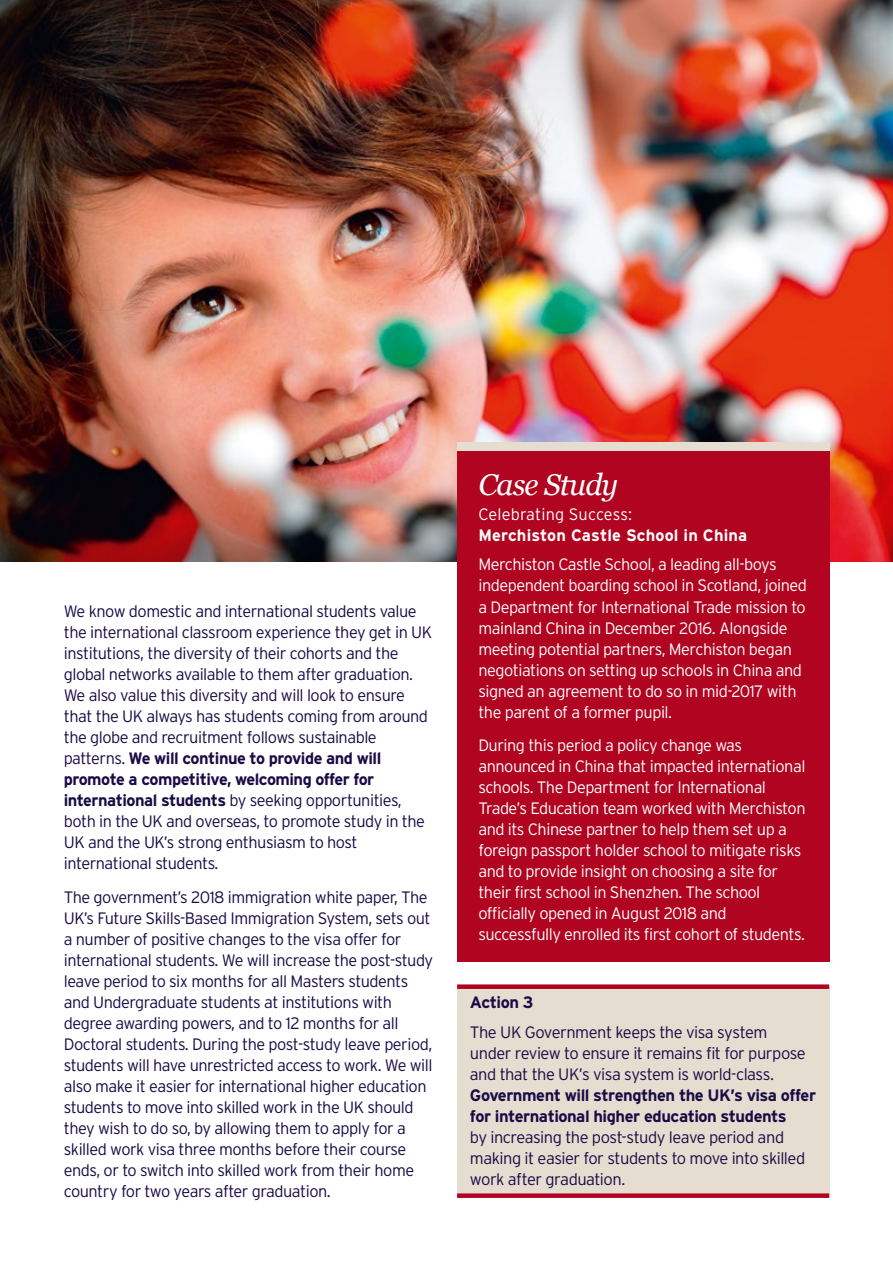
<style>
.page{position:relative;width:893px;height:1263px;background:#fff}
.page>*{position:absolute;margin:0;border:0;box-sizing:border-box;transform-origin:0 0}
.Case_Study_H1{font:italic 30px "Georgia";letter-spacing:-.03em;color:#fff}
.Body_Copy_11pt{font:300 16.5px/21px "Interstate";letter-spacing:-.03em;color:#1a0b46}
.Case_Study_Body_Wh{font:300 16.5px/21px "Interstate";letter-spacing:-.03em;color:#fff}
.Body_Shaded_Red_Bo{font:300 16.5px/21px "Interstate";letter-spacing:-.03em;color:#1a0b46}
.Case_Study_H2{font:700 16.5px/21px "Interstate";letter-spacing:.01em;color:#fff}
.Body_Red_Shaded{font:700 16.5px "Interstate";letter-spacing:-.03em;color:#1a0b46}
.s1{font-weight:700}
.s2{font-weight:300}
</style>
<div class="page">
<img style="left:0;top:0;width:893px;height:561px">
<div style="left:457px;top:987px;width:372px;height:210px;background:#e4ddd0"></div>
<div style="left:457px;top:984px;width:372px;height:5px;background:#b00420"></div>
<div style="left:457px;top:1193px;width:372px;height:5px;background:#b00420"></div>
<div style="left:457px;top:451px;width:372px;height:510px;background:#b00420"></div>
<div style="left:457px;top:442px;width:372px;height:9px;background:#e4ddd0"></div>
<p class="Body_Copy_11pt" style="left:64px;top:601px;width:370px">We know domestic and international students value the international classroom experience they get in UK institutions, the diversity of their cohorts and the global networks available to them after graduation.<br>We also value this diversity and will look to ensure that the UK always has students coming from around the globe and recruitment follows sustainable patterns. <span class="s1">We will continue to provide and will promote a competitive, welcoming offer for international students</span> by seeking opportunities, both in the UK and overseas, to promote study in the UK and the UK’s strong enthusiasm to host international students.</p>
<p class="Body_Copy_11pt" style="left:64px;top:886px;width:371px">The government’s 2018 immigration white paper, The UK’s Future Skills-Based Immigration System, sets out a number of positive changes to the visa offer for international students. We will increase the post-study leave period to six months for all Masters students and Undergraduate students at institutions with degree awarding powers, and to 12 months for all Doctoral students. During the post-study leave period, students will have unrestricted access to work. We will also make it easier for international higher education students to move into skilled work in the UK should they wish to do so, by allowing them to apply for a skilled work visa three months before their course ends, or to switch into skilled work from their home country for two years after graduation.</p>
<p class="Case_Study_H1" style="left:478px;top:462px;width:141px">Case Study</p>
<p class="Case_Study_H2" style="left:478px;top:503px;width:270px"><span class="s2">Celebrating Success:<br></span>Merchiston Castle School in China</p>
<p class="Case_Study_Body_Wh" style="left:478px;top:554px;width:330px">Merchiston Castle School, a leading all-boys independent boarding school in Scotland, joined a Department for International Trade mission to mainland China in December 2016. Alongside meeting potential partners, Merchiston began negotiations on setting up schools in China and signed an agreement to do so in mid-2017 with the parent of a former pupil.</p>
<p class="Case_Study_Body_Wh" style="left:478px;top:735px;width:329px">During this period a policy change was announced in China that impacted international schools. The Department for International Trade’s Education team worked with Merchiston and its Chinese partner to help them set up a foreign passport holder school to mitigate risks and to provide insight on choosing a site for their first school in Shenzhen. The school officially opened in August 2018 and successfully enrolled its first cohort of students.</p>
<p class="Body_Red_Shaded" style="left:470px;top:993px;width:65px">Action 3</p>
<p class="Body_Shaded_Red_Bo" style="left:470px;top:1021px;width:348px">The UK Government keeps the visa system<br>under review to ensure it remains fit for purpose and that the UK’s visa system is world-class.<br><span class="s1">Government will strengthen the UK’s visa offer for international higher education students<br></span>by increasing the post-study leave period and making it easier for students to move into skilled work after graduation.</p>
</div>
